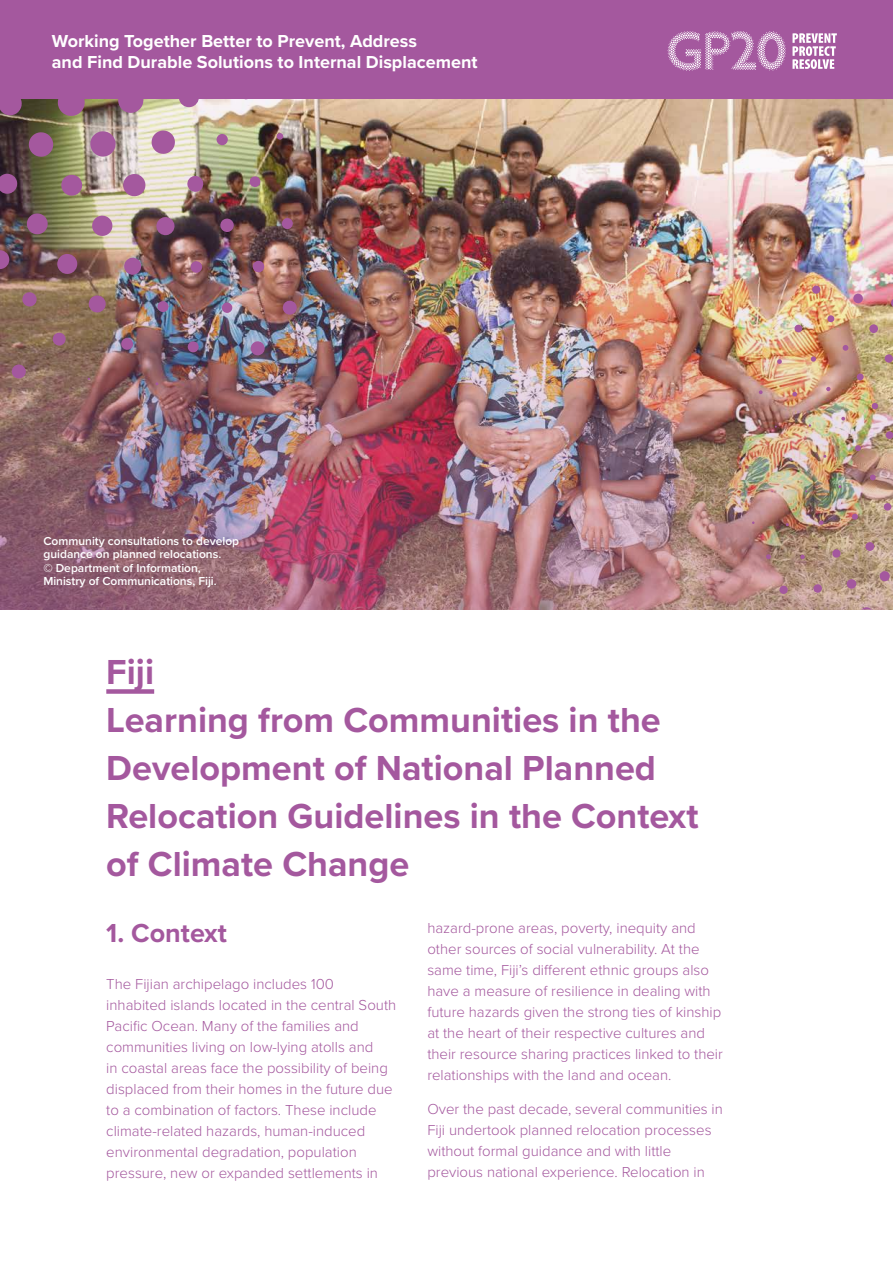
<style>
.page{position:relative;width:893px;height:1263px;background:#fff}
.page>*{position:absolute;margin:0;border:0;box-sizing:border-box;transform-origin:0 0}
.t1{font:700 36px/48px "Proxima Nova";color:#a4589e}
.t2{font:700 27px "Proxima Nova";color:#a4589e}
.t3{font:700 18px/21px "Proxima Nova";color:#fff}
.t4{font:300 15px/21px "Proxima Nova";color:#a4589e}
.t5{font:600 12px/13.5px "Proxima Nova";color:#fff}
</style>
<div class="page">
<img style="left:0;top:98px;width:893px;height:511px">
<svg style="left:0;top:98px;width:22px;height:18px"></svg>
<svg style="left:57px;top:98px;width:28px;height:19px"></svg>
<svg style="left:28px;top:132px;width:26px;height:25px"></svg>
<svg style="left:0;top:173px;width:18px;height:21px"></svg>
<svg style="left:117px;top:98px;width:27px;height:16px"></svg>
<svg style="left:90px;top:131px;width:26px;height:26px"></svg>
<svg style="left:61px;top:174px;width:22px;height:22px"></svg>
<svg style="left:26px;top:213px;width:22px;height:22px"></svg>
<svg style="left:0;top:250px;width:10px;height:20px"></svg>
<svg style="left:178px;top:98px;width:21px;height:10px"></svg>
<svg style="left:151px;top:130px;width:25px;height:24px"></svg>
<svg style="left:123px;top:173px;width:23px;height:24px"></svg>
<svg style="left:92px;top:215px;width:21px;height:21px"></svg>
<svg style="left:57px;top:253px;width:21px;height:22px"></svg>
<svg style="left:22px;top:292px;width:15px;height:15px"></svg>
<svg style="left:240px;top:98px;width:12px;height:2px"></svg>
<div style="left:216px;top:134px;width:12px;height:12px;background:#a4589e;border-radius:50%"></div>
<svg style="left:187px;top:175px;width:17px;height:17px"></svg>
<svg style="left:156px;top:217px;width:19px;height:19px"></svg>
<svg style="left:124px;top:257px;width:18px;height:18px"></svg>
<svg style="left:88px;top:295px;width:18px;height:18px"></svg>
<svg style="left:52px;top:332px;width:14px;height:14px"></svg>
<svg style="left:11px;top:364px;width:15px;height:15px"></svg>
<div style="left:276px;top:133px;width:7px;height:7px;background:#a4589e;border-radius:50%"></div>
<div style="left:249px;top:176px;width:12px;height:11px;background:#a4589e;border-radius:50%"></div>
<div style="left:220px;top:218px;width:14px;height:14px;background:#a4589e;border-radius:6px"></div>
<div style="left:190px;top:261px;width:12px;height:12px;background:#a4589e;border-radius:50%"></div>
<div style="left:157px;top:301px;width:12px;height:11px;background:#a4589e;border-radius:50%"></div>
<div style="left:121px;top:338px;width:12px;height:12px;background:#a4589e;border-radius:50%"></div>
<div style="left:282px;top:218px;width:11px;height:11px;background:#a4589e;border-radius:50%"></div>
<svg style="left:252px;top:260px;width:13px;height:13px"></svg>
<div style="left:222px;top:302px;width:11px;height:11px;background:#a4589e;border-radius:50%"></div>
<div style="left:187px;top:341px;width:12px;height:12px;background:#a4589e;border-radius:50%"></div>
<svg style="left:155px;top:382px;width:4px;height:3px"></svg>
<svg style="left:282px;top:300px;width:15px;height:15px"></svg>
<svg style="left:250px;top:341px;width:15px;height:15px"></svg>
<div style="left:812px;top:285px;width:8px;height:9px;background:#a4589e;border-radius:50%"></div>
<div style="left:853px;top:293px;width:10px;height:10px;background:#a4589e;border-radius:50%"></div>
<div style="left:827px;top:315px;width:7px;height:7px;background:#a4589e;border-radius:50%"></div>
<div style="left:794px;top:325px;width:8px;height:8px;background:#a4589e;border-radius:50%"></div>
<svg style="left:891px;top:298px;width:2px;height:10px"></svg>
<div style="left:869px;top:324px;width:9px;height:9px;background:#a4589e;border-radius:50%"></div>
<svg style="left:843px;top:345px;width:5px;height:6px"></svg>
<svg style="left:811px;top:356px;width:5px;height:6px"></svg>
<svg style="left:777px;top:359px;width:5px;height:5px"></svg>
<div style="left:884px;top:354px;width:9px;height:9px;background:#a4589e;border-radius:50%"></div>
<div style="left:857px;top:373px;width:7px;height:7px;background:#a4589e;border-radius:50%"></div>
<svg style="left:826px;top:387px;width:5px;height:4px"></svg>
<svg style="left:792px;top:392px;width:5px;height:5px"></svg>
<svg style="left:759px;top:390px;width:4px;height:4px"></svg>
<svg style="left:872px;top:403px;width:6px;height:6px"></svg>
<svg style="left:841px;top:417px;width:4px;height:4px"></svg>
<div style="left:886px;top:431px;width:7px;height:8px;background:#a4589e;border-radius:50%"></div>
<svg style="left:855px;top:445px;width:6px;height:6px"></svg>
<svg style="left:870px;top:474px;width:6px;height:6px"></svg>
<div style="left:884px;top:503px;width:7px;height:8px;background:#a4589e;border-radius:50%"></div>
<svg style="left:852px;top:514px;width:6px;height:6px"></svg>
<svg style="left:819px;top:520px;width:5px;height:5px"></svg>
<div style="left:865px;top:542px;width:9px;height:9px;background:#a4589e;border-radius:50%"></div>
<div style="left:832px;top:549px;width:9px;height:9px;background:#a4589e;border-radius:50%"></div>
<svg style="left:800px;top:554px;width:5px;height:5px"></svg>
<svg style="left:766px;top:554px;width:5px;height:5px"></svg>
<div style="left:879px;top:571px;width:11px;height:10px;background:#a4589e;border-radius:50%"></div>
<div style="left:847px;top:579px;width:9px;height:10px;background:#a4589e;border-radius:50%"></div>
<div style="left:813px;top:584px;width:9px;height:9px;background:#a4589e;border-radius:50%"></div>
<div style="left:779px;top:585px;width:9px;height:9px;background:#a4589e;border-radius:50%"></div>
<svg style="left:859px;top:607px;width:15px;height:2px"></svg>
<div style="left:106px;top:689px;width:48px;height:5px;background:#a4589e"></div>
<div style="left:0;top:0;width:893px;height:98px;background:#a4589e"></div>
<svg style="left:792px;top:33px;width:45px;height:36px"></svg>
<svg style="left:668px;top:31px;width:118px;height:40px"></svg>
<p class="t3" style="left:52px;top:31px;width:427px">Working Together Better to Prevent, Address<br>and Find Durable Solutions to Internal Displacement</p>
<p class="t5" style="left:43px;top:534px;width:197px">Community consultations to develop guidance on planned relocations.<br>© Department of Information, Ministry of Communications, Fiji.</p>
<h1 class="t1" style="left:106px;top:647px;width:594px">Fiji<br>Learning from Communities in the<br>Development of National Planned<br>Relocation Guidelines in the Context of Climate Change</h1>
<h2 class="t2" style="left:106px;top:913px;width:122px">1. Context</h2>
<p class="t4" style="left:106px;top:972px;width:291px">The Fijian archipelago includes 100 inhabited islands located in the central South Pacific Ocean. Many of the families and communities living on low-lying atolls and<br>in coastal areas face the possibility of being displaced from their homes in the future due to a combination of factors. These include climate-related hazards, human-induced environmental degradation, population pressure, new or expanded settlements in</p>
<p class="t4" style="left:427px;top:916px;width:297px">hazard-prone areas, poverty, inequity and other sources of social vulnerability. At the same time, Fiji’s different ethnic groups also have a measure of resilience in dealing with future hazards given the strong ties of kinship at the heart of their respective cultures and their resource sharing practices linked to their relationships with the land and ocean.</p>
<p class="t4" style="left:427px;top:1097px;width:297px">Over the past decade, several communities in Fiji undertook planned relocation processes without formal guidance and with little previous national experience. Relocation in</p>
</div>
